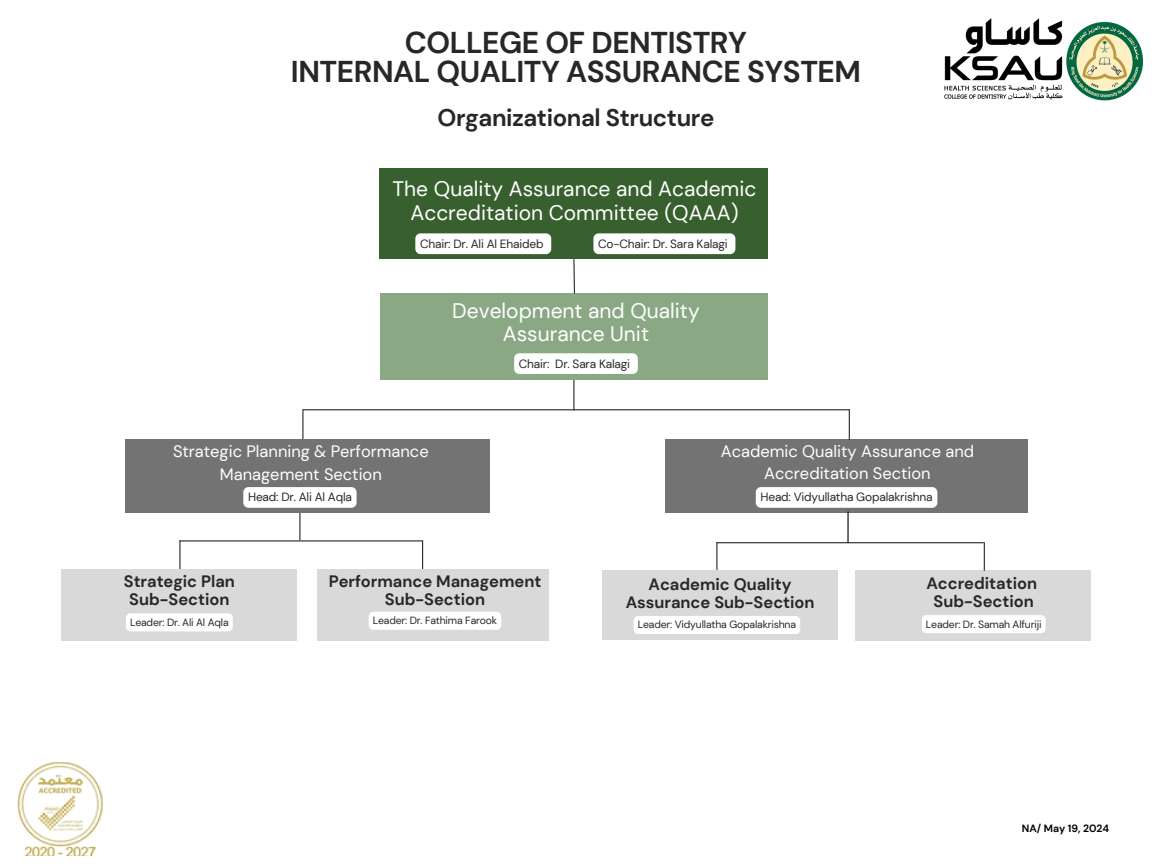
<style>
.page{position:relative;width:1152px;height:864px;background:#fff}
.page>*{position:absolute;margin:0;border:0;box-sizing:border-box;transform-origin:0 0}
.t1{font:700 30px/29.2px "DM Sans";letter-spacing:-.015em;color:#282727;text-align:center}
.t2{font:700 24px "DM Sans";letter-spacing:-.015em;color:#282727}
.t3{font:21px/23.7px "DM Sans";color:#fff;text-align:center}
.t4{font:700 16.5px/18px "DM Sans";color:#282727;text-align:center}
.t5{font:16.5px/22.5px "DM Sans";color:#fff;text-align:center}
.t6{font:12px "DM Sans";letter-spacing:-.015em;color:#282727}
.t7{font:10.5px "DM Sans";letter-spacing:-.015em;color:#282727}
.t8{font:700 10.5px "DM Sans";color:#000}
</style>
<div class="page">
<hr style="left:303px;top:409px;width:546px;height:1px;background:#282727">
<hr style="left:716px;top:542px;width:268px;height:1px;background:#282727">
<hr style="left:179px;top:540px;width:244px;height:2px;background:#282727">
<hr style="left:179px;top:540px;width:2px;height:29px;background:#282727">
<svg style="left:422px;top:540px;width:1px;height:29px"></svg>
<div style="left:62px;top:569px;width:235px;height:71px;background:#d9d9d9"></div>
<div style="left:317px;top:569px;width:231px;height:71px;background:#d9d9d9"></div>
<hr style="left:302px;top:409px;width:1px;height:31px;background:#282727">
<div style="left:665px;top:440px;width:363px;height:73px;background:#737373"></div>
<hr style="left:849px;top:409px;width:1px;height:31px;background:#282727">
<hr style="left:847px;top:512px;width:2px;height:31px;background:#000">
<hr style="left:573px;top:380px;width:1px;height:31px;background:#282727">
<div style="left:855px;top:570px;width:236px;height:70px;background:#d9d9d9"></div>
<svg style="left:716px;top:542px;width:1px;height:29px"></svg>
<svg style="left:984px;top:542px;width:1px;height:29px"></svg>
<div style="left:380px;top:293px;width:387px;height:86px;background:#8ba885"></div>
<div style="left:602px;top:571px;width:236px;height:69px;background:#d9d9d9"></div>
<hr style="left:299px;top:509px;width:2px;height:31px;background:#282727">
<div style="left:380px;top:169px;width:388px;height:90px;background:#38602f"></div>
<div style="left:125px;top:440px;width:365px;height:73px;background:#737373"></div>
<img style="left:17px;top:763px;width:86px;height:93px">
<svg style="left:573px;top:259px;width:2px;height:35px"></svg>
<img style="left:944px;top:18px;width:200px;height:83px">
<div style="left:369px;top:612px;width:132px;height:18px;background:#fff;border-radius:5px"></div>
<div style="left:514px;top:353px;width:124px;height:21px;background:#fff"></div>
<div style="left:756px;top:487px;width:181px;height:21px;background:#fff;border-radius:5px"></div>
<svg style="left:243px;top:487px;width:114px;height:21px;background:#fafafa"></svg>
<div style="left:415px;top:233px;width:136px;height:21px;background:#fff;border-radius:5px"></div>
<div style="left:593px;top:233px;width:142px;height:21px;background:#fff;border-radius:5px"></div>
<div style="left:126px;top:613px;width:107px;height:18px;background:#fff"></div>
<div style="left:634px;top:616px;width:166px;height:18px;background:#fff;border-radius:5px"></div>
<div style="left:922px;top:615px;width:124px;height:18px;background:#fff;border-radius:5px"></div>
<h5 class="t1" style="left:291px;top:28px;width:572px">COLLEGE OF DENTISTRY<br>INTERNAL QUALITY ASSURANCE SYSTEM</h5>
<h6 class="t2" style="left:438px;top:103px;width:278px">Organizational Structure</h6>
<p class="t3" style="left:393px;top:177px;width:365px">The Quality Assurance and Academic<br>Accreditation Committee (QAAA)</p>
<h4 class="t6" style="left:598px;top:236px;width:131px">Co-Chair: Dr. Sara Kalagi</h4>
<h4 class="t6" style="left:420px;top:236px;width:125px">Chair: Dr. Ali Al Ehaideb</h4>
<h6 class="t3" style="left:452px;top:298px;width:249px">Development and Quality<br>Assurance Unit</h6>
<p class="t5" style="left:173px;top:440px;width:257px">Strategic Planning &amp; Performance<br>Management Section</p>
<h4 class="t6" style="left:248px;top:490px;width:105px">Head: Dr. Ali Al Aqla</h4>
<h6 class="t6" style="left:519px;top:356px;width:113px">Chair: Dr. Sara Kalagi</h6>
<h6 class="t5" style="left:721px;top:440px;width:255px">Academic Quality Assurance and<br>Accreditation Section</h6>
<h3 class="t6" style="left:760px;top:490px;width:174px">Head: Vidyullatha Gopalakrishna</h3>
<h3 class="t4" style="left:124px;top:573px;width:113px">Strategic Plan<br>Sub-Section</h3>
<h6 class="t4" style="left:329px;top:573px;width:214px">Performance Management<br>Sub-Section</h6>
<p class="t7" style="left:130px;top:615px;width:100px">Leader: Dr. Ali Al Aqla</p>
<p class="t7" style="left:373px;top:614px;width:126px">Leader: Dr. Fathima Farook</p>
<h5 class="t4" style="left:926px;top:574px;width:112px">Accreditation<br>Sub-Section</h5>
<h4 class="t4" style="left:626px;top:576px;width:190px">Academic Quality<br>Assurance Sub-Section</h4>
<p class="t7" style="left:638px;top:618px;width:160px">Leader: Vidyullatha Gopalakrishna</p>
<p class="t7" style="left:926px;top:617px;width:117px">Leader: Dr. Samah Alfuriji</p>
<p class="t8" style="left:1022px;top:821px;width:89px">NA/ May 19, 2024</p>
</div>
